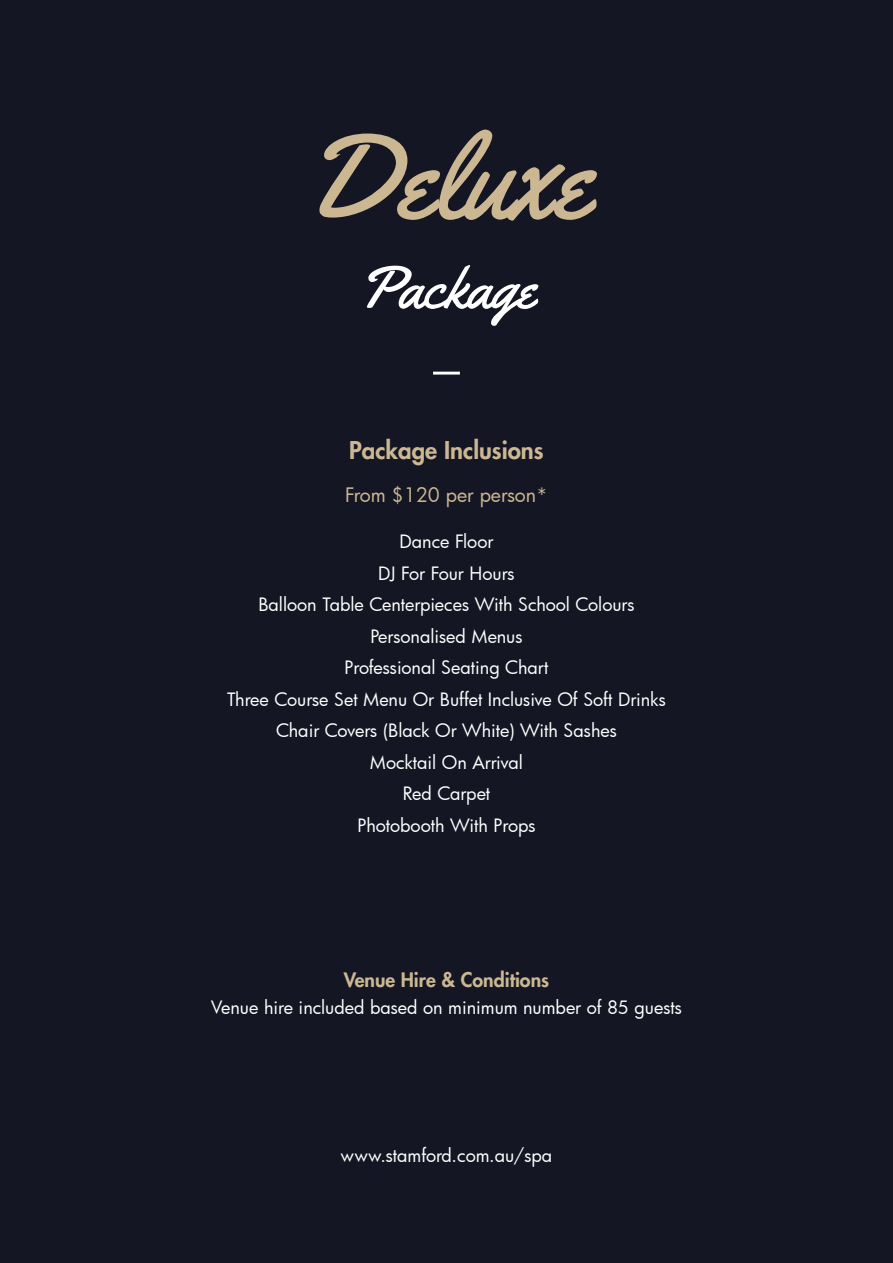
<style>
.page{position:relative;width:893px;height:1263px;background:#151624}
.page>*{position:absolute;margin:0;border:0;box-sizing:border-box;transform-origin:0 0}
.t1{font:120px "Yellowtail";color:#cbb893}
.t2{font:60px "Yellowtail";color:#fff}
.t3{font:800 24px "Futura";color:#cbb893}
.t4{font:800 19.5px "Futura";color:#cbb893}
.t5{font:19.5px "Futura";letter-spacing:-.005em;color:#cbb893}
.t6{font:18px "Futura";letter-spacing:-.005em;color:#fff}
</style>
<div class="page">
<hr style="left:433px;top:372px;width:27px;height:3px;background:#fff">
<p class="t1" style="left:302px;top:101px;width:291px">Deluxe</p>
<p class="t2" style="left:357px;top:250px;width:179px">Package</p>
<p class="t3" style="left:349px;top:435px;width:196px">Package Inclusions</p>
<p class="t5" style="left:345px;top:482px;width:204px">From $120 per person*</p>
<p class="t6" style="left:399px;top:529px;width:95px">Dance Floor</p>
<p class="t6" style="left:378px;top:561px;width:138px">DJ For Four Hours</p>
<p class="t6" style="left:258px;top:592px;width:378px">Balloon Table Centerpieces With School Colours</p>
<p class="t6" style="left:370px;top:624px;width:154px">Personalised Menus</p>
<p class="t6" style="left:344px;top:655px;width:206px">Professional Seating Chart</p>
<p class="t6" style="left:227px;top:687px;width:440px">Three Course Set Menu Or Buffet Inclusive Of Soft Drinks</p>
<p class="t6" style="left:276px;top:718px;width:342px">Chair Covers (Black Or White) With Sashes</p>
<p class="t6" style="left:370px;top:750px;width:155px">Mocktail On Arrival</p>
<p class="t6" style="left:403px;top:781px;width:89px">Red Carpet</p>
<p class="t6" style="left:357px;top:813px;width:180px">Photobooth With Props</p>
<p class="t4" style="left:344px;top:968px;width:207px">Venue Hire &amp; Conditions</p>
<p class="t6" style="left:211px;top:995px;width:472px">Venue hire included based on minimum number of 85 guests</p>
<p class="t6" style="left:341px;top:1143px;width:213px">www.stamford.com.au/spa</p>
</div>
